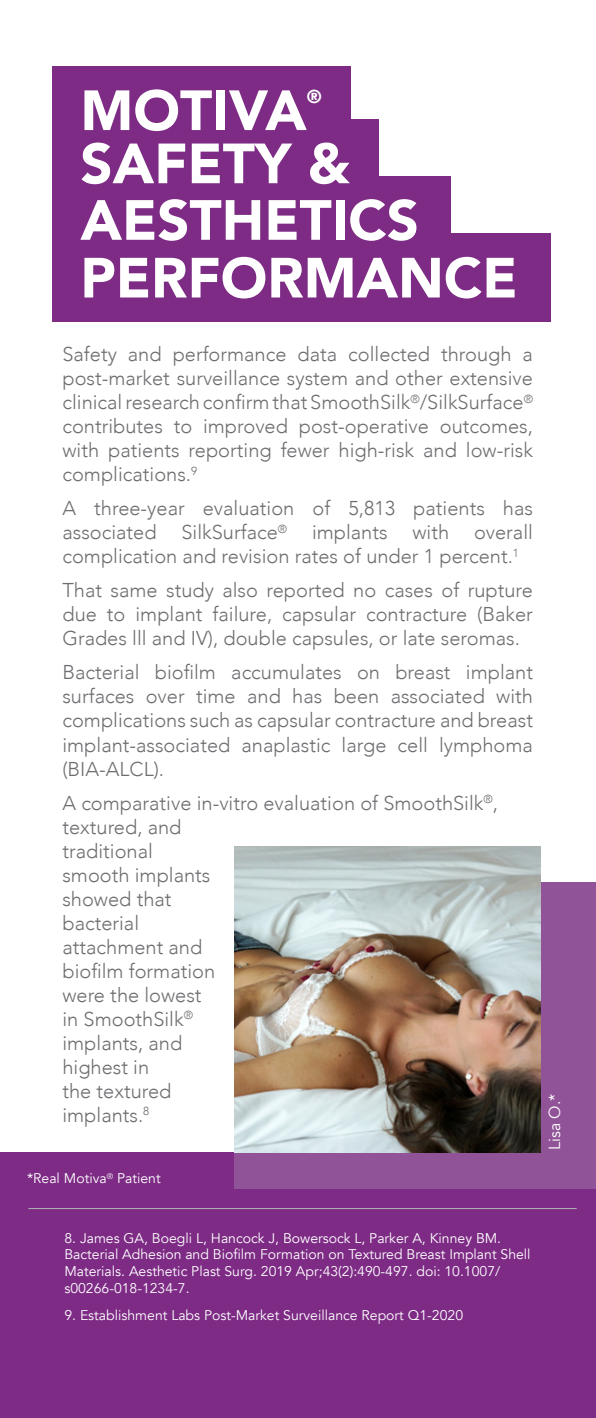
<style>
.page{position:relative;width:596px;height:1418px;background:#fff}
.page>*{position:absolute;margin:0;border:0;box-sizing:border-box;transform-origin:0 0}
.t1{font:900 56px "Avenir";color:#fff}
.t2{font:300 20px/24px "Avenir";color:#6d6e71;text-align:justify}
.t3{font:900 18.6px "Avenir";color:#fff}
.t4{font:16px "Avenir";color:#fff}
.t5{font:14px/16.8px "Avenir";color:#fff}
</style>
<div class="page">
<div style="left:52px;top:233px;width:498px;height:89px;background:#7d2b85"></div>
<div style="left:0;top:1152px;width:595px;height:265px;background:#7d2b85"></div>
<div style="left:52px;top:176px;width:398px;height:58px;background:#7d2b85"></div>
<div style="left:52px;top:119px;width:326px;height:75px;background:#7d2b85"></div>
<div style="left:52px;top:66px;width:298px;height:68px;background:#7d2b85"></div>
<div style="left:234px;top:882px;width:361px;height:306px;background:#905397"></div>
<img style="left:234px;top:846px;width:306px;height:306px">
<hr style="left:28px;top:1207px;width:548px;height:1px;background:#b1b4b6">
<h1 class="t1" style="left:80px;top:63px;width:228px">MOTIVA</h1>
<p class="t3" style="left:306px;top:81px;width:16px">®</p>
<h1 class="t1" style="left:80px;top:116px;width:271px">SAFETY &amp;</h1>
<h1 class="t1" style="left:80px;top:172px;width:340px">AESTHETICS</h1>
<h1 class="t1" style="left:80px;top:230px;width:438px">PERFORMANCE</h1>
<p class="t2" style="left:62px;top:342px;width:472px">Safety and performance data collected through a post-market surveillance system and other extensive clinical research confirm that SmoothSilk<sup>®</sup>/SilkSurface<sup>® </sup>contributes to improved post-operative outcomes, with patients reporting fewer high-risk and low-risk complications.<sup>9</sup></p>
<p class="t2" style="left:62px;top:496px;width:472px">A three-year evaluation of 5,813 patients has associated SilkSurface<sup>®</sup> implants with overall complication and revision rates of under 1 percent.<sup>1</sup></p>
<p class="t2" style="left:62px;top:578px;width:472px">That same study also reported no cases of rupture due to implant failure, capsular contracture (Baker Grades lll and IV), double capsules, or late seromas.</p>
<p class="t2" style="left:62px;top:660px;width:472px">Bacterial biofilm accumulates on breast implant surfaces over time and has been associated with complications such as capsular contracture and breast implant-associated anaplastic large cell lymphoma (BIA-ALCL).</p>
<p class="t2" style="left:62px;top:790px;width:437px;text-align:left">A comparative in-vitro evaluation of SmoothSilk<sup>®</sup>, textured, and<br>traditional<br>smooth implants<br>showed that<br>bacterial<br>attachment and<br>biofilm formation<br>were the lowest<br>in SmoothSilk<sup>®<br></sup>implants, and<br>highest in<br>the textured<br>implants.<sup>8</sup></p>
<p class="t5" style="left:27px;top:1170px;width:135px">*Real Motiva<sup>®</sup> Patient</p>
<p class="t4" style="left:544px;top:1149px;width:58px;rotate:-90deg">Lisa O.*</p>
<p class="t5" style="left:64px;top:1229px;width:467px">8. James GA, Boegli L, Hancock J, Bowersock L, Parker A, Kinney BM.<br>Bacterial Adhesion and Biofilm Formation on Textured Breast Implant Shell Materials. Aesthetic Plast Surg. 2019 Apr;43(2):490-497. doi: 10.1007/ s00266-018-1234-7.</p>
<p class="t5" style="left:64px;top:1306px;width:400px">9. Establishment Labs Post-Market Surveillance Report Q1-2020</p>
</div>
